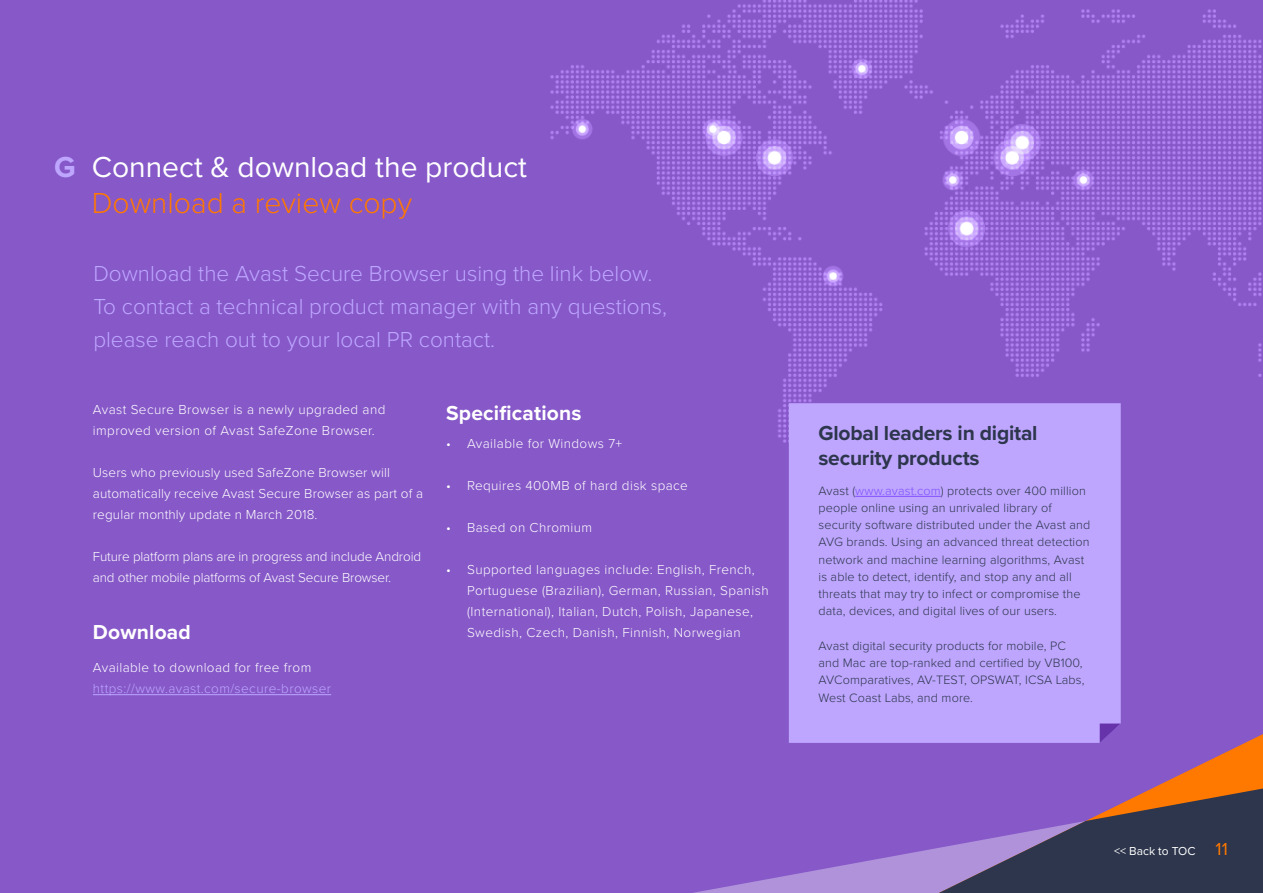
<style>
.page{position:relative;width:1263px;height:893px;background:#8658c8}
.page>*{position:absolute;margin:0;border:0;box-sizing:border-box;transform-origin:0 0}
.Front_-_Product_Titl{font:30px "Proxima Nova";color:#fff}
.Front_-_Product_Titl-2{font:300 30px "Proxima Nova";color:#ff7800}
.Front_-_Product_Titl-3{font:700 30px "Proxima Nova";color:#bea6ff}
.Front_-__Be_Yourself{font:300 22.5px/33px "Proxima Nova";color:#bea6ff}
.Front_-__Be_Yourself-2{font:700 21px/25.2px "Proxima Nova";letter-spacing:-.01em;color:#2d364c}
.Front_-__Be_Yourself-3{font:700 21px "Proxima Nova";letter-spacing:.01em;color:#fff}
.Front_-__Be_Yourself-4{font:300 13.5px/21px "Proxima Nova";letter-spacing:.03em;color:#fff}
.Front_-__Be_Yourself-5{font:300 13.5px/21px "Proxima Nova";letter-spacing:.01em;color:#fff}
.Front_-__Be_Yourself-6{font:300 13.5px/21px "Proxima Nova";letter-spacing:-.01em;color:#fff}
.Front_-__Be_Yourself-7{font:300 13.5px "Proxima Nova";letter-spacing:.03em;color:#bea6ff}
.Front_-__Be_Yourself-8{font:300 12.6px/17.2px "Proxima Nova";letter-spacing:.01em;color:#2d364c}
.t1{font:12px "Proxima Nova";color:#fff}
.s1{color:#8050ff}
.s2{font-size:18px;color:#ff7800}
</style>
<div class="page">
<hr style="left:93px;top:694px;width:238px;height:1px;background:#bea6ff">
<div style="left:789px;top:403px;width:332px;height:340px;background:#bea6ff"></div>
<svg style="left:1100px;top:723px;width:21px;height:5px"></svg>
<hr style="left:855px;top:496px;width:86px;height:1px;background:#8050ff">
<svg style="left:671px;top:786px;width:254px;height:107px;background:#8d62cb"></svg>
<svg style="left:925px;top:728px;width:338px;height:165px;background:#9e66b3"></svg>
<svg style="left:931px;top:787px;width:332px;height:106px;background:#5c4b75"></svg>
<p class="Front_-_Product_Titl-3" style="left:54px;top:144px;width:23px">G</p>
<p class="Front_-_Product_Titl" style="left:92px;top:144px;width:437px">Connect &amp; download the product</p>
<p class="Front_-_Product_Titl-2" style="left:92px;top:180px;width:322px">Download a review copy</p>
<p class="Front_-__Be_Yourself" style="left:93px;top:256px;width:560px">Download the Avast Secure Browser using the link below.</p>
<p class="Front_-__Be_Yourself" style="left:93px;top:289px;width:575px">To contact a technical product manager with any questions, please reach out to your local PR contact.</p>
<p class="Front_-__Be_Yourself-4" style="left:93px;top:398px;width:294px">Avast Secure Browser is a newly upgraded and improved version of Avast SafeZone Browser.</p>
<p class="Front_-__Be_Yourself-5" style="left:93px;top:461px;width:332px">Users who previously used SafeZone Browser will automatically receive Avast Secure Browser as part of a regular monthly update n March 2018.</p>
<p class="Front_-__Be_Yourself-6" style="left:93px;top:545px;width:330px">Future platform plans are in progress and include Android and other mobile platforms of Avast Secure Browser.</p>
<p class="Front_-__Be_Yourself-3" style="left:93px;top:616px;width:99px">Download</p>
<p class="Front_-__Be_Yourself-4" style="left:93px;top:656px;width:220px">Available to download for free from</p>
<p class="Front_-__Be_Yourself-7" style="left:93px;top:678px;width:240px">https://www.avast.com/secure-browser</p>
<p class="Front_-__Be_Yourself-3" style="left:446px;top:397px;width:137px">Specifications</p>
<p class="Front_-__Be_Yourself-4" style="left:446px;top:433px;width:178px">• Available for Windows 7+</p>
<p class="Front_-__Be_Yourself-4" style="left:446px;top:475px;width:243px">• Requires 400MB of hard disk space</p>
<p class="Front_-__Be_Yourself-4" style="left:446px;top:517px;width:148px">• Based on Chromium</p>
<p class="Front_-__Be_Yourself-4" style="left:467px;top:559px;width:303px;text-indent:-21px">• Supported languages include: English, French, Portuguese (Brazilian), German, Russian, Spanish (International), Italian, Dutch, Polish, Japanese, Swedish, Czech, Danish, Finnish, Norwegian</p>
<p class="Front_-__Be_Yourself-2" style="left:818px;top:420px;width:221px">Global leaders in digital security products</p>
<p class="Front_-__Be_Yourself-8" style="left:818px;top:481px;width:273px">Avast (<span class="s1">www.avast.com</span>) protects over 400 million people online using an unrivaled library of security software distributed under the Avast and AVG brands. Using an advanced threat detection network and machine learning algorithms, Avast is able to detect, identify, and stop any and all threats that may try to infect or compromise the data, devices, and digital lives of our users.</p>
<p class="Front_-__Be_Yourself-8" style="left:818px;top:636px;width:268px">Avast digital security products for mobile, PC and Mac are top-ranked and certified by VB100, AVComparatives, AV-TEST, OPSWAT, ICSA Labs, West Coast Labs, and more.</p>
<p class="t1" style="left:1114px;top:842px;width:115px">&lt;&lt; Back to TOC <span class="s2">11</span></p>
</div>
